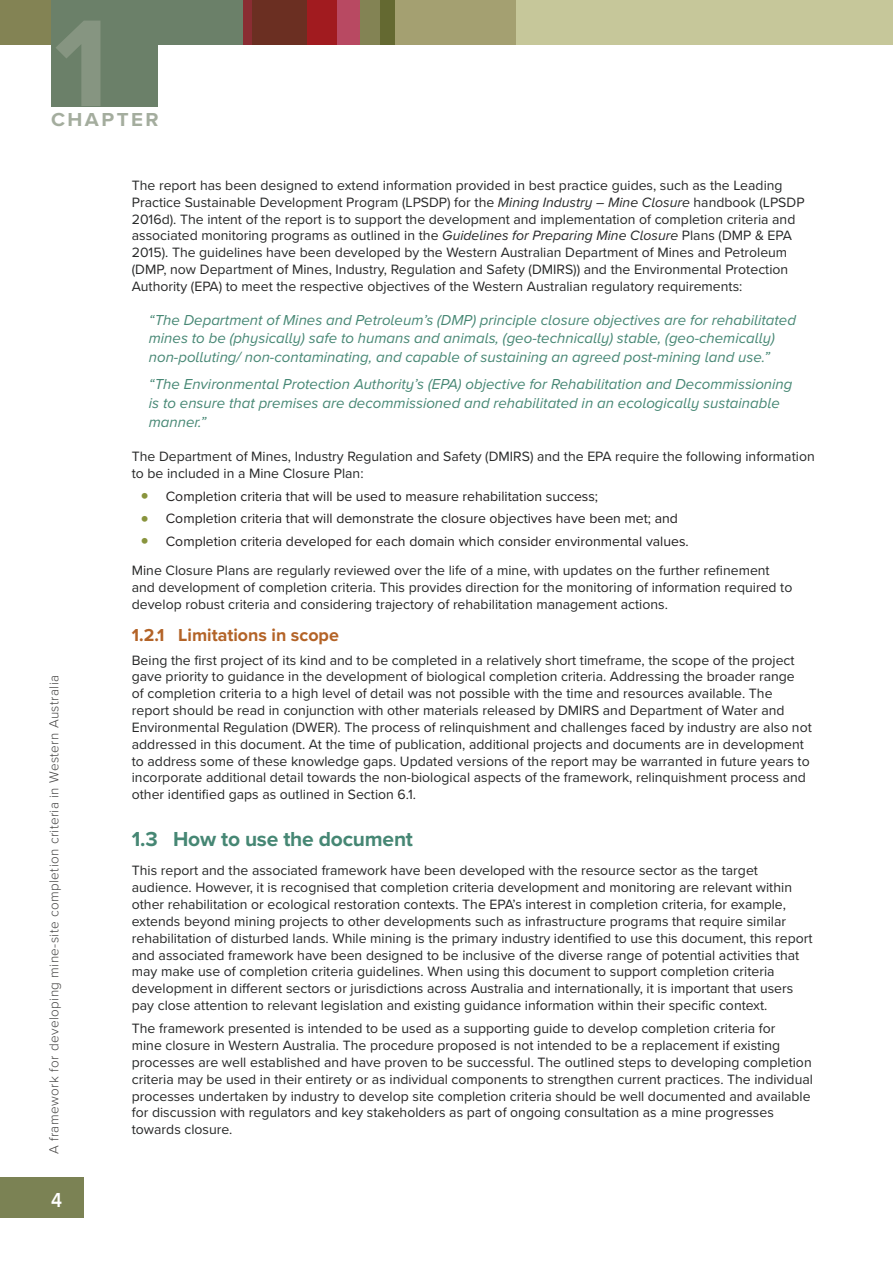
<style>
.page{position:relative;width:893px;height:1263px;background:#fff}
.page>*{position:absolute;margin:0;border:0;box-sizing:border-box;transform-origin:0 0}
.t1{font:700 128.25px "Proxima Nova";color:#869581;scale:1.05 1}
.t2{font:700 21px "Proxima Nova";letter-spacing:-.01em;color:#468774}
.t3{font:600 21px "Proxima Nova A";color:#fff;scale:.9 1}
.t4{font:700 19.5px "Proxima Nova";letter-spacing:.12em;color:#a4ad9e;scale:1.05 1}
.t5{font:700 18px "Proxima Nova";color:#b36327}
.t6{font:italic 15px/18.8px "Proxima Nova A";color:#468774}
.t7{font:14.1px/16.8px "Proxima Nova";color:#272828}
.t8{font:14.1px "Proxima Nova";color:#221f1f}
.t9{font:300 13.5px "Proxima Nova";letter-spacing:.03em;color:#454443}
.s1{font-family:"Proxima Nova A";font-style:italic}
.s2{font-family:"Proxima Nova A";font-weight:600;font-size:25.5px;color:#89943d}
.s3{color:#221f1f}
</style>
<div class="page">
<div style="left:0;top:0;width:200px;height:45px;background:#838354"></div>
<div style="left:158px;top:0;width:107px;height:45px;background:#6b8069"></div>
<div style="left:0;top:1178px;width:83px;height:40px;background:#7b8254"></div>
<div style="left:382px;top:0;width:193px;height:45px;background:#a4a071"></div>
<div style="left:516px;top:0;width:377px;height:45px;background:#c6c79a"></div>
<div style="left:306px;top:0;width:61px;height:45px;background:#a11b1f"></div>
<div style="left:372px;top:0;width:23px;height:45px;background:#646931"></div>
<div style="left:357px;top:0;width:22px;height:45px;background:#838354"></div>
<div style="left:337px;top:0;width:23px;height:45px;background:#b84962"></div>
<div style="left:51px;top:0;width:107px;height:106px;background:#6b8069"></div>
<div style="left:244px;top:0;width:62px;height:45px;background:#6b2f22"></div>
<div style="left:244px;top:0;width:8px;height:45px;background:#8a2d33"></div>
<h1 class="t1" style="left:54px;top:10px;width:54px">1</h1>
<h3 class="t4" style="left:51px;top:111px;width:104px">CHAPTER</h3>
<p class="t9" style="left:48px;top:1154px;width:481px;rotate:-90deg">A framework for developing mine-site completion criteria in Western Australia</p>
<h2 class="t3" style="left:51px;top:1191px;width:14px">4</h2>
<p class="t7" style="left:132px;top:177px;width:674px">The report has been designed to extend information provided in best practice guides, such as the Leading Practice Sustainable Development Program (LPSDP) for the <span class="s1">Mining Industry – Mine Closure</span> handbook (LPSDP 2016d). The intent of the report is to support the development and implementation of completion criteria and associated monitoring programs as outlined in the <span class="s1">Guidelines for Preparing Mine Closure</span> Plans (DMP &amp; EPA 2015). The guidelines have been developed by the Western Australian Department of Mines and Petroleum (DMP, now Department of Mines, Industry, Regulation and Safety (DMIRS)) and the Environmental Protection Authority (EPA) to meet the respective objectives of the Western Australian regulatory requirements:</p>
<p class="t6" style="left:149px;top:311px;width:649px">“The Department of Mines and Petroleum’s (DMP) principle closure objectives are for rehabilitated mines to be (physically) safe to humans and animals, (geo-technically) stable, (geo-chemically) non-polluting/ non-contaminating, and capable of sustaining an agreed post-mining land use.”</p>
<p class="t6" style="left:149px;top:376px;width:645px">“The Environmental Protection Authority’s (EPA) objective for Rehabilitation and Decommissioning is to ensure that premises are decommissioned and rehabilitated in an ecologically sustainable manner.”</p>
<p class="t7" style="left:132px;top:448px;width:684px">The Department of Mines, Industry Regulation and Safety (DMIRS) and the EPA require the following information to be included in a Mine Closure Plan:</p>
<p class="t8" style="left:140px;top:490px;width:459px"><span class="s2">•</span> Completion criteria that will be used to measure rehabilitation success;</p>
<p class="t8" style="left:140px;top:512px;width:539px"><span class="s2">•</span> Completion criteria that will demonstrate the closure objectives have been met; and</p>
<p class="t7" style="left:132px;top:527px;width:639px;line-height:29.5px;text-indent:8px"><span class="s2">•</span> <span class="s3">Completion criteria developed for each domain which consider environmental values.<br></span>Mine Closure Plans are regularly reviewed over the life of a mine, with updates on the further refinement</p>
<p class="t7" style="left:132px;top:580px;width:662px">and development of completion criteria. This provides direction for the monitoring of information required to develop robust criteria and considering trajectory of rehabilitation management actions.</p>
<p class="t5" style="left:132px;top:628px;width:209px">1.2.1 Limitations in scope</p>
<p class="t7" style="left:132px;top:652px;width:681px">Being the first project of its kind and to be completed in a relatively short timeframe, the scope of the project gave priority to guidance in the development of biological completion criteria. Addressing the broader range<br>of completion criteria to a high level of detail was not possible with the time and resources available. The report should be read in conjunction with other materials released by DMIRS and Department of Water and Environmental Regulation (DWER). The process of relinquishment and challenges faced by industry are also not addressed in this document. At the time of publication, additional projects and documents are in development to address some of these knowledge gaps. Updated versions of the report may be warranted in future years to incorporate additional detail towards the non-biological aspects of the framework, relinquishment process and other identified gaps as outlined in Section 6.1.</p>
<h2 class="t2" style="left:132px;top:830px;width:283px">1.3 How to use the document</h2>
<p class="t7" style="left:132px;top:863px;width:682px">This report and the associated framework have been developed with the resource sector as the target audience. However, it is recognised that completion criteria development and monitoring are relevant within other rehabilitation or ecological restoration contexts. The EPA’s interest in completion criteria, for example, extends beyond mining projects to other developments such as infrastructure programs that require similar rehabilitation of disturbed lands. While mining is the primary industry identified to use this document, this report and associated framework have been designed to be inclusive of the diverse range of potential activities that may make use of completion criteria guidelines. When using this document to support completion criteria development in different sectors or jurisdictions across Australia and internationally, it is important that users pay close attention to relevant legislation and existing guidance information within their specific context.</p>
<p class="t7" style="left:132px;top:1021px;width:683px">The framework presented is intended to be used as a supporting guide to develop completion criteria for<br>mine closure in Western Australia. The procedure proposed is not intended to be a replacement if existing processes are well established and have proven to be successful. The outlined steps to developing completion criteria may be used in their entirety or as individual components to strengthen current practices. The individual processes undertaken by industry to develop site completion criteria should be well documented and available for discussion with regulators and key stakeholders as part of ongoing consultation as a mine progresses towards closure.</p>
</div>
